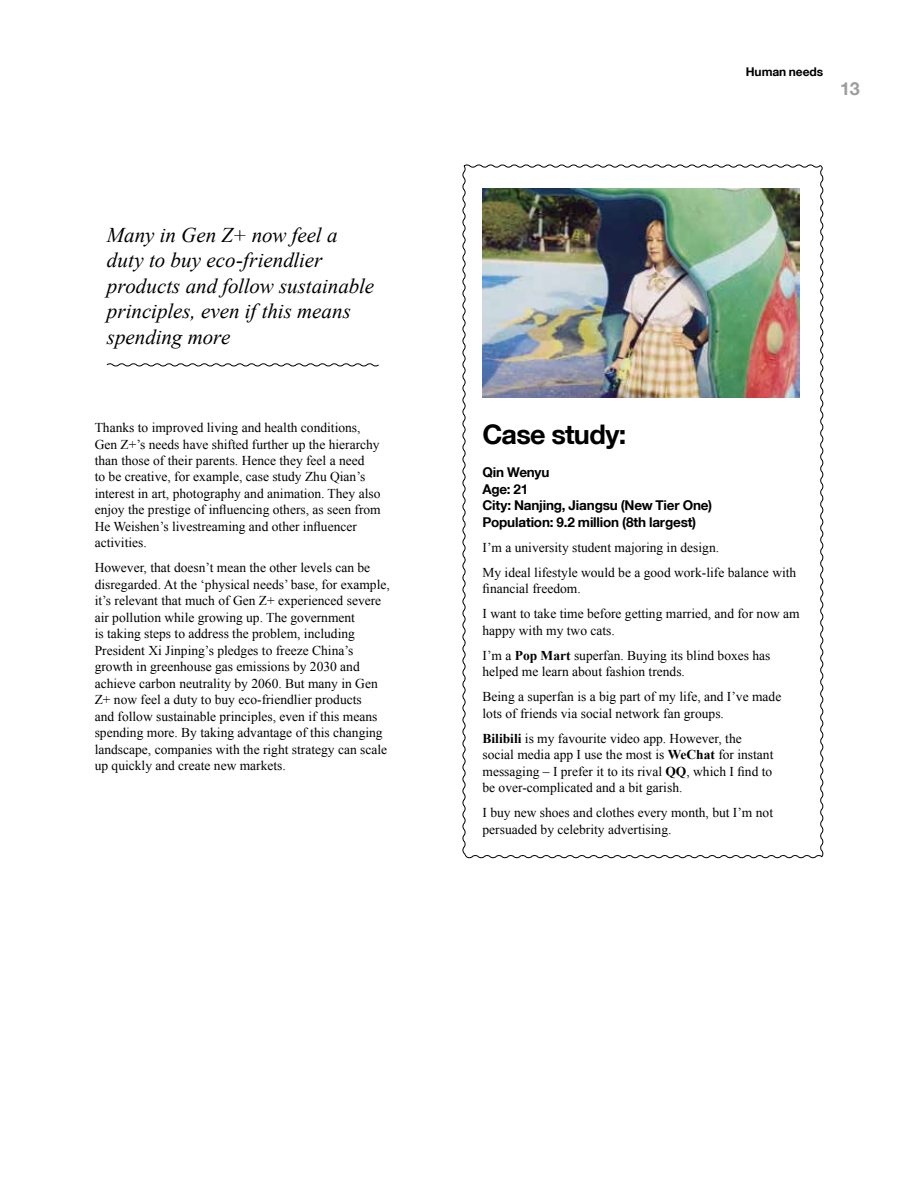
<style>
.page{position:relative;width:918px;height:1188px;background:#fff}
.page>*{position:absolute;margin:0;border:0;box-sizing:border-box;transform-origin:0 0}
.t1{font:700 27px "Helvetica Neue LT";letter-spacing:-.025em;color:#000}
.t2{font:italic 21px/25.5px "Times New Roman";color:#000}
.t3{font:700 18px "Helvetica Neue";color:#9d9d9c}
.t4{font:13.5px/16.5px "Times New Roman";color:#000}
.t5{font:700 13.5px/16.5px "Helvetica Neue LT";letter-spacing:-.015em;color:#000}
.t6{font:700 12px "Helvetica Neue LT";letter-spacing:-.005em;color:#000}
.s1{font-weight:700}
</style>
<div class="page">
<svg style="left:462px;top:164px;width:362px;height:695px"></svg>
<img style="left:483px;top:189px;width:316px;height:208px">
<svg style="left:106px;top:363px;width:273px;height:4px"></svg>
<h2 class="t2" style="left:107px;top:221px;width:269px">Many in Gen Z+ now feel a duty to buy eco-friendlier products and follow sustainable principles, even if this means spending more</h2>
<p class="t4" style="left:95px;top:419px;width:288px">Thanks to improved living and health conditions, Gen Z+’s needs have shifted further up the hierarchy than those of their parents. Hence they feel a need<br>to be creative, for example, case study Zhu Qian’s interest in art, photography and animation. They also enjoy the prestige of influencing others, as seen from He Weishen’s livestreaming and other influencer activities.</p>
<p class="t4" style="left:95px;top:560px;width:297px">However, that doesn’t mean the other levels can be disregarded. At the ‘physical needs’ base, for example, it’s relevant that much of Gen Z+ experienced severe air pollution while growing up. The government<br>is taking steps to address the problem, including President Xi Jinping’s pledges to freeze China’s growth in greenhouse gas emissions by 2030 and achieve carbon neutrality by 2060. But many in Gen Z+ now feel a duty to buy eco-friendlier products<br>and follow sustainable principles, even if this means spending more. By taking advantage of this changing landscape, companies with the right strategy can scale up quickly and create new markets.</p>
<p class="t6" style="left:746px;top:65px;width:79px">Human needs</p>
<h3 class="t3" style="left:840px;top:75px;width:21px">13</h3>
<h1 class="t1" style="left:483px;top:417px;width:145px">Case study:</h1>
<p class="t5" style="left:483px;top:464px;width:231px">Qin Wenyu<br>Age: 21<br>City: Nanjing, Jiangsu (New Tier One)<br>Population: 9.2 million (8th largest)</p>
<p class="t4" style="left:483px;top:535px;width:315px;line-height:25px">I’m a university student majoring in design.<br>My ideal lifestyle would be a good work-life balance with</p>
<p class="t4" style="left:483px;top:576px;width:319px;line-height:25px">financial freedom.<br>I want to take time before getting married, and for now am</p>
<p class="t4" style="left:483px;top:618px;width:289px;line-height:25px">happy with my two cats.<br>I’m a <span class="s1">Pop Mart</span> superfan. Buying its blind boxes has</p>
<p class="t4" style="left:483px;top:659px;width:300px;line-height:25px">helped me learn about fashion trends.<br>Being a superfan is a big part of my life, and I’ve made</p>
<p class="t4" style="left:483px;top:701px;width:261px;line-height:25px">lots of friends via social network fan groups.<br><span class="s1">Bilibili</span> is my favourite video app. However, the</p>
<p class="t4" style="left:483px;top:746px;width:292px;text-align:justify">social media app I use the most is <span class="s1">WeChat</span> for instant messaging – I prefer it to its rival <span class="s1">QQ</span>, which I find to be over-complicated and a bit garish.</p>
<p class="t4" style="left:483px;top:804px;width:292px">I buy new shoes and clothes every month, but I’m not persuaded by celebrity advertising.</p>
</div>
